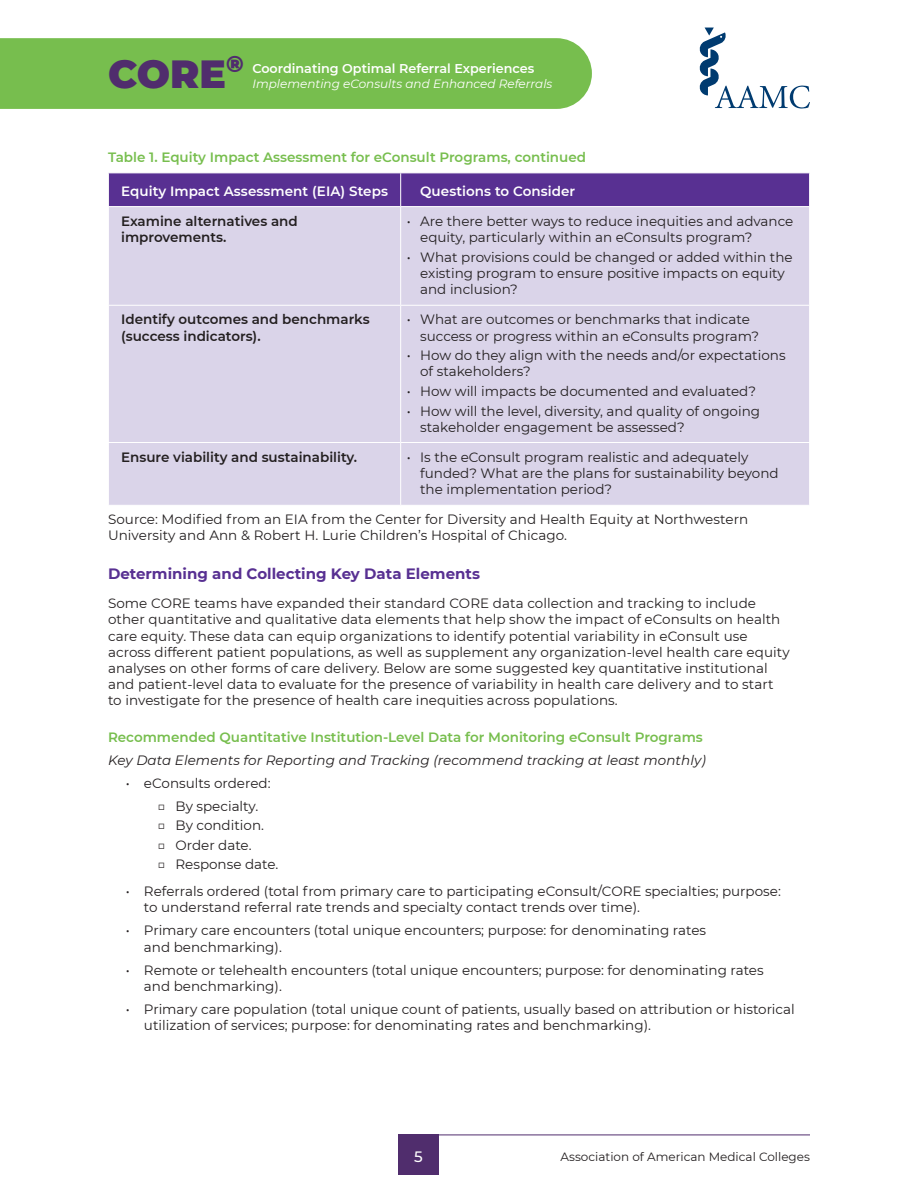
<style>
.page{position:relative;width:918px;height:1188px;background:#fff}
.page>*{position:absolute;margin:0;border:0;box-sizing:border-box;transform-origin:0 0}
.t1{font:900 39.45px "Montserrat";color:#502d6d}
.t2{font:900 22.95px "Montserrat";color:#502d6d}
.t3{font:700 15px "Montserrat";color:#583092}
.t4{font:500 15px "Montserrat";color:#fff}
.Body_Copy{font:13.5px/16.2px "Montserrat";color:#231f20}
.t5{font:600 13.5px "Montserrat";color:#77be4e}
.t6{font:600 13.5px/16.2px "Montserrat";color:#231f20}
.Body_Copy-2{font:italic 13.5px "Montserrat";letter-spacing:.005em;color:#231f20}
.Body_Copy-3{font:600 13.5px "Montserrat";letter-spacing:.005em;color:#fff}
.t7{font:600 12.75px "Montserrat";color:#fff}
.t8{font:italic 12px "Montserrat";color:#fff}
.t9{font:12px "Montserrat";color:#231f20}
</style>
<div class="page">
<div style="left:0;top:38px;width:592px;height:71px;background:#77be4e"></div>
<div style="left:398px;top:1135px;width:41px;height:40px;background:#502d6d"></div>
<hr style="left:398px;top:1135px;width:412px;height:1px;background:#502d6d">
<svg style="left:700px;top:28px;width:110px;height:81px"></svg>
<div style="left:109px;top:173px;width:700px;height:33px;background:#583092"></div>
<div style="left:109px;top:207px;width:700px;height:298px;background:#dad4e9"></div>
<hr style="left:400px;top:173px;width:1px;height:33px;background:#fff">
<hr style="left:400px;top:207px;width:1px;height:98px;background:#fff">
<hr style="left:400px;top:306px;width:1px;height:136px;background:#fff">
<hr style="left:400px;top:443px;width:1px;height:62px;background:#fff">
<hr style="left:108px;top:442px;width:293px;height:1px;background:#fff">
<hr style="left:401px;top:442px;width:409px;height:1px;background:#fff">
<hr style="left:108px;top:305px;width:293px;height:1px;background:#fff">
<hr style="left:401px;top:305px;width:409px;height:1px;background:#fff">
<h2 class="t2" style="left:226px;top:47px;width:19px">®</h2>
<h1 class="t1" style="left:108px;top:44px;width:120px">CORE</h1>
<p class="t7" style="left:252px;top:59px;width:283px">Coordinating Optimal Referral Experiences</p>
<p class="t8" style="left:252px;top:75px;width:302px">Implementing eConsults and Enhanced Referrals</p>
<h3 class="t5" style="left:108px;top:147px;width:480px">Table 1. Equity Impact Assessment for eConsult Programs, continued</h3>
<p class="Body_Copy-3" style="left:121px;top:182px;width:268px">Equity Impact Assessment (EIA) Steps</p>
<p class="Body_Copy-3" style="left:420px;top:182px;width:157px">Questions to Consider</p>
<p class="t6" style="left:121px;top:212px;width:178px">Examine alternatives and improvements.</p>
<p class="Body_Copy" style="left:420px;top:212px;width:375px;text-indent:-14px">• Are there better ways to reduce inequities and advance equity, particularly within an eConsults program?</p>
<p class="Body_Copy" style="left:420px;top:248px;width:374px;text-indent:-14px">• What provisions could be changed or added within the existing program to ensure positive impacts on equity and inclusion?</p>
<p class="t6" style="left:121px;top:311px;width:250px">Identify outcomes and benchmarks (success indicators).</p>
<p class="Body_Copy" style="left:420px;top:311px;width:341px;text-indent:-14px">• What are outcomes or benchmarks that indicate success or progress within an eConsults program?</p>
<p class="Body_Copy" style="left:420px;top:347px;width:367px;text-indent:-14px">• How do they align with the needs and/or expectations of stakeholders?</p>
<p class="Body_Copy" style="left:407px;top:383px;width:351px">• How will impacts be documented and evaluated?</p>
<p class="Body_Copy" style="left:420px;top:402px;width:341px;text-indent:-14px">• How will the level, diversity, and quality of ongoing stakeholder engagement be assessed?</p>
<p class="t6" style="left:121px;top:448px;width:238px">Ensure viability and sustainability.</p>
<p class="Body_Copy" style="left:420px;top:448px;width:360px;text-indent:-14px">• Is the eConsult program realistic and adequately funded? What are the plans for sustainability beyond the implementation period?</p>
<p class="Body_Copy" style="left:108px;top:511px;width:642px">Source: Modified from an EIA from the Center for Diversity and Health Equity at Northwestern<br>University and Ann &amp; Robert H. Lurie Children’s Hospital of Chicago.</p>
<h2 class="t3" style="left:108px;top:562px;width:374px">Determining and Collecting Key Data Elements</h2>
<p class="Body_Copy" style="left:108px;top:595px;width:683px">Some CORE teams have expanded their standard CORE data collection and tracking to include other quantitative and qualitative data elements that help show the impact of eConsults on health care equity. These data can equip organizations to identify potential variability in eConsult use across different patient populations, as well as supplement any organization-level health care equity analyses on other forms of care delivery. Below are some suggested key quantitative institutional and patient-level data to evaluate for the presence of variability in health care delivery and to start to investigate for the presence of health care inequities across populations.</p>
<h3 class="t5" style="left:108px;top:728px;width:596px">Recommended Quantitative Institution-Level Data for Monitoring eConsult Programs</h3>
<p class="Body_Copy-2" style="left:108px;top:751px;width:599px">Key Data Elements for Reporting and Tracking (recommend tracking at least monthly)</p>
<p class="Body_Copy" style="left:126px;top:774px;width:146px">• eConsults ordered:</p>
<p class="Body_Copy" style="left:157px;top:797px;width:102px">□ By specialty.</p>
<p class="Body_Copy" style="left:157px;top:817px;width:108px">□ By condition.</p>
<p class="Body_Copy" style="left:157px;top:836px;width:96px">□ Order date.</p>
<p class="Body_Copy" style="left:157px;top:856px;width:122px">□ Response date.</p>
<p class="Body_Copy" style="left:144px;top:883px;width:638px;text-indent:-18px">• Referrals ordered (total from primary care to participating eConsult/CORE specialties; purpose: to understand referral rate trends and specialty contact trends over time).</p>
<p class="Body_Copy" style="left:144px;top:922px;width:564px;text-indent:-18px">• Primary care encounters (total unique encounters; purpose: for denominating rates and benchmarking).</p>
<p class="Body_Copy" style="left:144px;top:961px;width:621px;text-indent:-18px">• Remote or telehealth encounters (total unique encounters; purpose: for denominating rates and benchmarking).</p>
<p class="Body_Copy" style="left:144px;top:1000px;width:652px;text-indent:-18px">• Primary care population (total unique count of patients, usually based on attribution or historical utilization of services; purpose: for denominating rates and benchmarking).</p>
<p class="t4" style="left:414px;top:1146px;width:10px">5</p>
<p class="t9" style="left:561px;top:1148px;width:251px">Association of American Medical Colleges</p>
</div>
